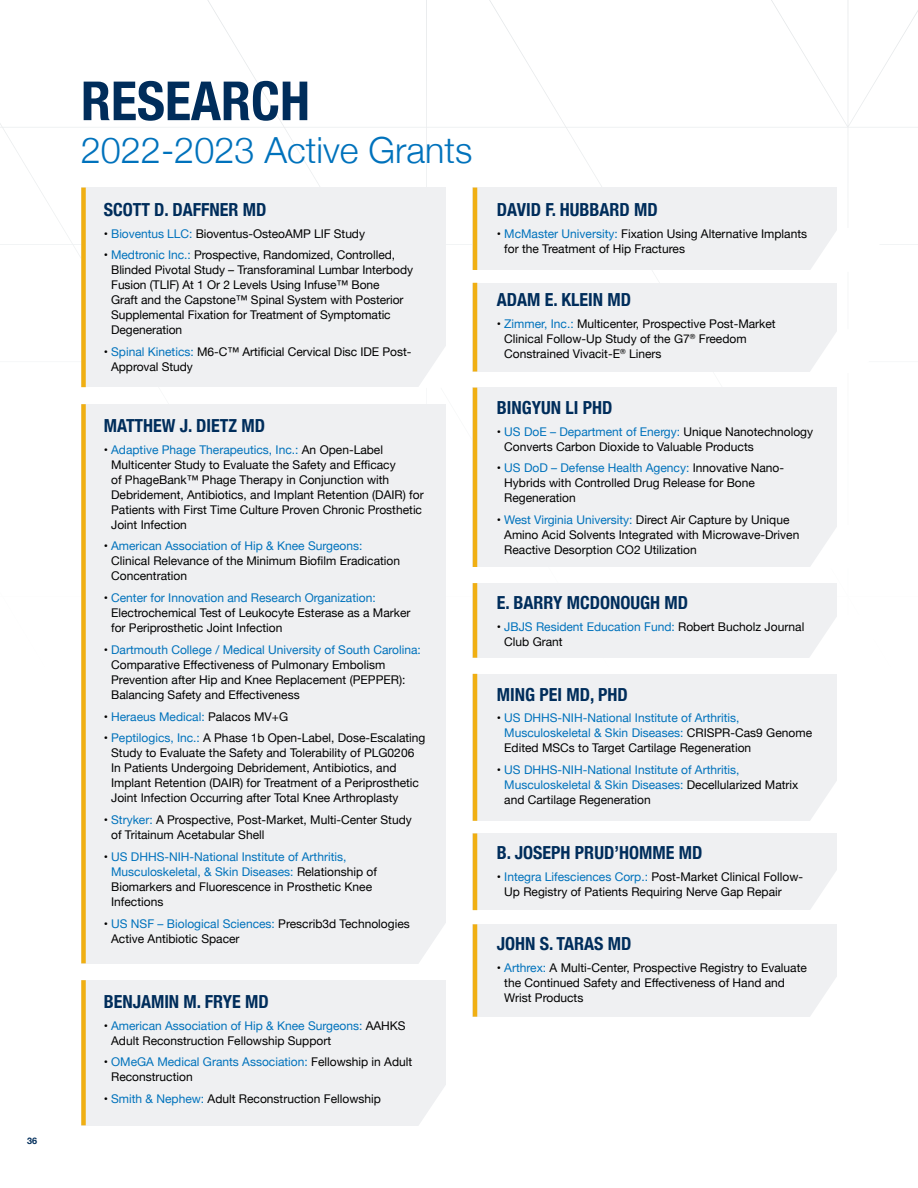
<style>
.page{position:relative;width:918px;height:1188px;background:#fff}
.page>*{position:absolute;margin:0;border:0;box-sizing:border-box;transform-origin:0 0}
.t1{font:700 condensed 54px "Helvetica Neue";color:#002d5b}
.t2{font:300 36px "Helvetica Neue";color:#0072bc}
.t3{font:700 condensed 18px "Helvetica Neue";color:#002d5b}
.t4{font:12px/15px "Helvetica Neue";color:#000}
.t5{font:12px/15px "Helvetica Neue";color:#0072bc}
.t6{font:700 9px "Helvetica Neue";color:#002d5b}
.s1{color:#0072bc}
.s2{color:#000}
</style>
<div class="page">
<div style="left:81px;top:188px;width:365px;height:199px;background:#eff0f2"></div>
<div style="left:81px;top:980px;width:365px;height:145px;background:#eff0f2"></div>
<div style="left:81px;top:404px;width:365px;height:559px;background:#eff0f2"></div>
<div style="left:81px;top:188px;width:5px;height:199px;background:#f0af13"></div>
<div style="left:81px;top:980px;width:5px;height:145px;background:#f0af13"></div>
<div style="left:81px;top:404px;width:5px;height:559px;background:#f0af13"></div>
<svg style="left:419px;top:347px;width:80px;height:41px"></svg>
<svg style="left:418px;top:924px;width:28px;height:40px"></svg>
<svg style="left:418px;top:1086px;width:28px;height:40px"></svg>
<div style="left:472px;top:188px;width:365px;height:82px;background:#eff0f2"></div>
<div style="left:472px;top:283px;width:365px;height:89px;background:#eff0f2"></div>
<div style="left:472px;top:388px;width:365px;height:179px;background:#eff0f2"></div>
<div style="left:472px;top:583px;width:365px;height:75px;background:#eff0f2"></div>
<div style="left:472px;top:674px;width:365px;height:147px;background:#eff0f2"></div>
<div style="left:472px;top:833px;width:365px;height:77px;background:#eff0f2"></div>
<div style="left:472px;top:924px;width:365px;height:93px;background:#eff0f2"></div>
<hr style="left:473px;top:188px;width:4px;height:82px;background:#f0af13">
<hr style="left:473px;top:283px;width:4px;height:89px;background:#f0af13">
<hr style="left:473px;top:388px;width:4px;height:179px;background:#f0af13">
<hr style="left:473px;top:583px;width:4px;height:75px;background:#f0af13">
<hr style="left:473px;top:674px;width:4px;height:147px;background:#f0af13">
<hr style="left:473px;top:833px;width:4px;height:77px;background:#f0af13">
<hr style="left:473px;top:924px;width:4px;height:93px;background:#f0af13">
<svg style="left:811px;top:231px;width:79px;height:39px"></svg>
<svg style="left:810px;top:332px;width:27px;height:40px"></svg>
<svg style="left:811px;top:528px;width:26px;height:39px"></svg>
<svg style="left:810px;top:617px;width:27px;height:41px"></svg>
<svg style="left:810px;top:782px;width:27px;height:39px"></svg>
<svg style="left:811px;top:871px;width:26px;height:39px"></svg>
<svg style="left:810px;top:977px;width:27px;height:40px"></svg>
<p class="t6" style="left:27px;top:1134px;width:12px">36</p>
<h1 class="t1" style="left:81px;top:56px;width:231px">RESEARCH</h1>
<h2 class="t2" style="left:81px;top:121px;width:393px">2022-2023 Active Grants</h2>
<h3 class="t3" style="left:104px;top:195px;width:164px">SCOTT D. DAFFNER MD</h3>
<p class="t4" style="left:104px;top:227px;width:263px">• <span class="s1">Bioventus LLC:</span> Bioventus-OsteoAMP LIF Study</p>
<p class="t4" style="left:111px;top:248px;width:303px;text-indent:-8px">• <span class="s1">Medtronic Inc.:</span> Prospective, Randomized, Controlled, Blinded Pivotal Study – Transforaminal Lumbar Interbody Fusion (TLIF) At 1 Or 2 Levels Using Infuse™ Bone<br>Graft and the Capstone™ Spinal System with Posterior Supplemental Fixation for Treatment of Symptomatic Degeneration</p>
<p class="t4" style="left:111px;top:345px;width:302px;text-indent:-8px">• <span class="s1">Spinal Kinetics:</span> M6-C™ Artificial Cervical Disc IDE Post-<br>Approval Study</p>
<h3 class="t3" style="left:104px;top:411px;width:163px">MATTHEW J. DIETZ MD</h3>
<p class="t4" style="left:111px;top:443px;width:314px;text-indent:-8px">• <span class="s1">Adaptive Phage Therapeutics, Inc.:</span> An Open-Label Multicenter Study to Evaluate the Safety and Efficacy<br>of PhageBank™ Phage Therapy in Conjunction with Debridement, Antibiotics, and Implant Retention (DAIR) for Patients with First Time Culture Proven Chronic Prosthetic Joint Infection</p>
<p class="t4" style="left:111px;top:539px;width:290px;text-indent:-8px">• <span class="s1">American Association of Hip &amp; Knee Surgeons:<br></span>Clinical Relevance of the Minimum Biofilm Eradication<br>Concentration</p>
<p class="t4" style="left:111px;top:591px;width:301px;text-indent:-8px">• <span class="s1">Center for Innovation and Research Organization:<br></span>Electrochemical Test of Leukocyte Esterase as a Marker for Periprosthetic Joint Infection</p>
<p class="t4" style="left:111px;top:643px;width:311px;text-indent:-8px">• <span class="s1">Dartmouth College / Medical University of South Carolina:<br></span>Comparative Effectiveness of Pulmonary Embolism Prevention after Hip and Knee Replacement (PEPPER):<br>Balancing Safety and Effectiveness</p>
<p class="t5" style="left:104px;top:710px;width:186px"><span class="s2">•</span> Heraeus Medical: <span class="s2">Palacos MV+G</span></p>
<p class="t4" style="left:111px;top:731px;width:316px;text-indent:-8px">• <span class="s1">Peptilogics, Inc.:</span> A Phase 1b Open-Label, Dose-Escalating Study to Evaluate the Safety and Tolerability of PLG0206<br>In Patients Undergoing Debridement, Antibiotics, and Implant Retention (DAIR) for Treatment of a Periprosthetic Joint Infection Occurring after Total Knee Arthroplasty</p>
<p class="t4" style="left:111px;top:813px;width:302px;text-indent:-8px">• <span class="s1">Stryker:</span> A Prospective, Post-Market, Multi-Center Study of Tritainum Acetabular Shell</p>
<p class="t5" style="left:111px;top:850px;width:267px;text-indent:-8px"><span class="s2">•</span> US DHHS-NIH-National Institute of Arthritis, Musculoskeletal, &amp; Skin Diseases: <span class="s2">Relationship of Biomarkers and Fluorescence in Prosthetic Knee Infections</span></p>
<p class="t4" style="left:111px;top:917px;width:300px;text-indent:-8px">• <span class="s1">US NSF – Biological Sciences:</span> Prescrib3d Technologies<br>Active Antibiotic Spacer</p>
<h3 class="t3" style="left:104px;top:987px;width:167px">BENJAMIN M. FRYE MD</h3>
<p class="t4" style="left:111px;top:1019px;width:296px;text-indent:-8px">• <span class="s1">American Association of Hip &amp; Knee Surgeons:</span> AAHKS<br>Adult Reconstruction Fellowship Support</p>
<p class="t4" style="left:111px;top:1055px;width:303px;text-indent:-8px">• <span class="s1">OMeGA Medical Grants Association:</span> Fellowship in Adult<br>Reconstruction</p>
<p class="t4" style="left:104px;top:1092px;width:279px">• <span class="s1">Smith &amp; Nephew:</span> Adult Reconstruction Fellowship</p>
<h3 class="t3" style="left:497px;top:195px;width:162px">DAVID F. HUBBARD MD</h3>
<p class="t4" style="left:504px;top:227px;width:304px;text-indent:-8px">• <span class="s1">McMaster University:</span> Fixation Using Alternative Implants for the Treatment of Hip Fractures</p>
<h3 class="t3" style="left:497px;top:285px;width:136px">ADAM E. KLEIN MD</h3>
<p class="t4" style="left:504px;top:317px;width:273px;text-indent:-8px">• <span class="s1">Zimmer, Inc.:</span> Multicenter, Prospective Post-Market<br>Clinical Follow-Up Study of the G7<sup>®</sup> Freedom<br>Constrained Vivacit-E<sup>®</sup> Liners</p>
<h3 class="t3" style="left:497px;top:393px;width:117px">BINGYUN LI PHD</h3>
<p class="t4" style="left:504px;top:425px;width:310px;text-indent:-8px">• <span class="s1">US DoE – Department of Energy:</span> Unique Nanotechnology<br>Converts Carbon Dioxide to Valuable Products</p>
<p class="t4" style="left:504px;top:461px;width:281px;text-indent:-8px">• <span class="s1">US DoD – Defense Health Agency:</span> Innovative Nano-<br>Hybrids with Controlled Drug Release for Bone<br>Regeneration</p>
<p class="t4" style="left:504px;top:513px;width:297px;text-indent:-8px">• <span class="s1">West Virginia University:</span> Direct Air Capture by Unique<br>Amino Acid Solvents Integrated with Microwave-Driven<br>Reactive Desorption CO2 Utilization</p>
<h3 class="t3" style="left:497px;top:588px;width:193px">E. BARRY MCDONOUGH MD</h3>
<p class="t4" style="left:504px;top:620px;width:302px;text-indent:-8px">• <span class="s1">JBJS Resident Education Fund:</span> Robert Bucholz Journal<br>Club Grant</p>
<h3 class="t3" style="left:497px;top:679px;width:132px">MING PEI MD, PHD</h3>
<p class="t5" style="left:504px;top:711px;width:309px;text-indent:-8px"><span class="s2">•</span> US DHHS-NIH-National Institute of Arthritis,<br>Musculoskeletal &amp; Skin Diseases: <span class="s2">CRISPR-Cas9 Genome<br>Edited MSCs to Target Cartilage Regeneration</span></p>
<p class="t5" style="left:504px;top:763px;width:296px;text-indent:-8px"><span class="s2">•</span> US DHHS-NIH-National Institute of Arthritis,<br>Musculoskeletal &amp; Skin Diseases: <span class="s2">Decellularized Matrix and Cartilage Regeneration</span></p>
<h3 class="t3" style="left:497px;top:837px;width:207px">B. JOSEPH PRUD’HOMME MD</h3>
<p class="t4" style="left:504px;top:869px;width:300px;text-indent:-8px">• <span class="s1">Integra Lifesciences Corp.:</span> Post-Market Clinical Follow-<br>Up Registry of Patients Requiring Nerve Gap Repair</p>
<h3 class="t3" style="left:497px;top:929px;width:136px">JOHN S. TARAS MD</h3>
<p class="t4" style="left:504px;top:961px;width:304px;text-indent:-8px">• <span class="s1">Arthrex:</span> A Multi-Center, Prospective Registry to Evaluate the Continued Safety and Effectiveness of Hand and<br>Wrist Products</p>
</div>
